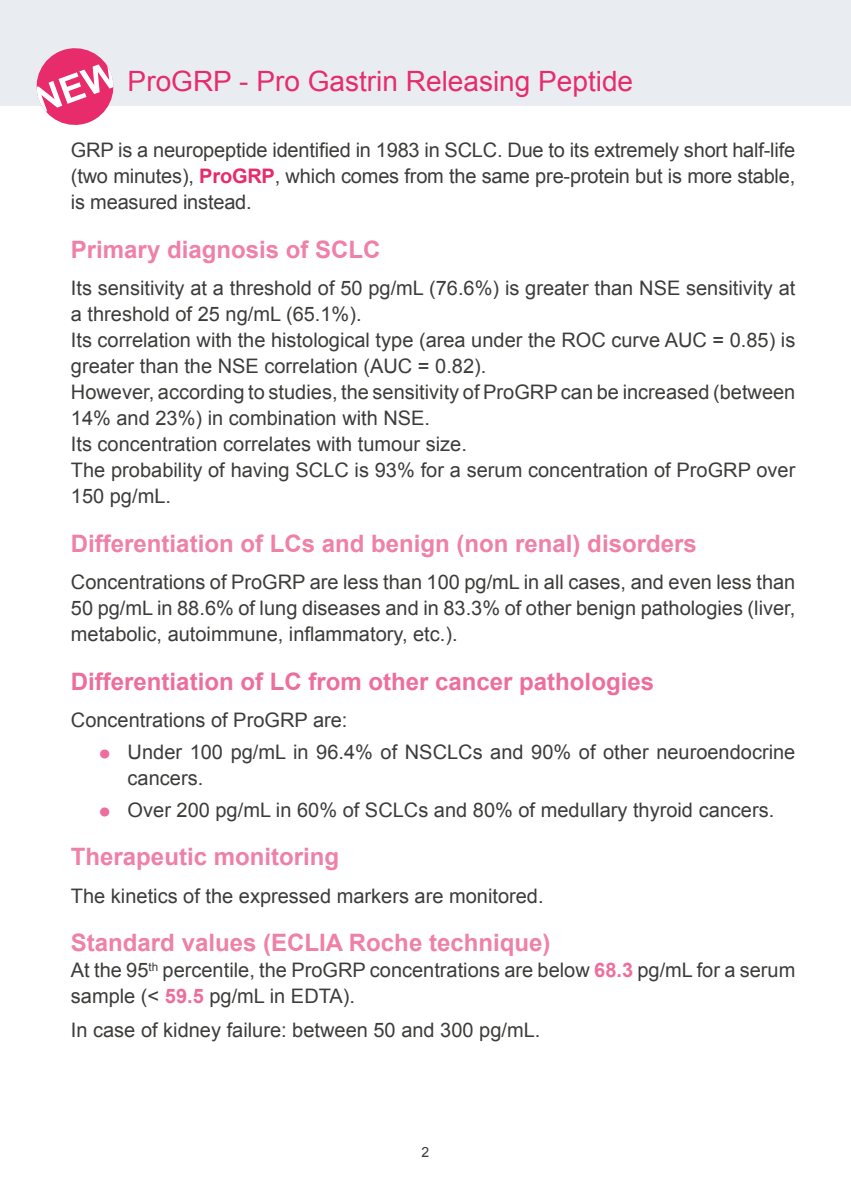
<style>
.page{position:relative;width:851px;height:1191px;background:#fff}
.page>*{position:absolute;margin:0;border:0;box-sizing:border-box;transform-origin:0 0}
.t1{font:28px "Arial";color:#e72c6c}
.t2{font:700 24px "Arial";color:#ef80a7}
.t3{font:700 24px "Arial";color:#ed6e9c}
.t4{font:20px/26px "Arial";color:#3c3c3b}
.t5{font:14px "Arial";color:#3c3c3b}
.s1{font-weight:700;color:#e72b6b}
.s2{font-weight:700;font-size:32px;color:#ed6e9c}
.s3{font-weight:700;color:#ed6e9c}
</style>
<div class="page">
<div style="left:0;top:0;width:850px;height:105px;background:#e9edf1"></div>
<svg style="left:32px;top:48px;width:86px;height:77px"></svg>
<h1 class="t1" style="left:128px;top:63px;width:507px">ProGRP - Pro Gastrin Releasing Peptide</h1>
<p class="t4" style="left:71px;top:137px;width:725px;text-align:justify">GRP is a neuropeptide identified in 1983 in SCLC. Due to its extremely short half-life (two minutes), <span class="s1">ProGRP</span>, which comes from the same pre-protein but is more stable, is measured instead.</p>
<p class="t2" style="left:71px;top:233px;width:311px">Primary diagnosis of SCLC</p>
<p class="t4" style="left:71px;top:275px;width:726px">Its sensitivity at a threshold of 50 pg/mL (76.6%) is greater than NSE sensitivity at a threshold of 25 ng/mL (65.1%).<br>Its correlation with the histological type (area under the ROC curve AUC = 0.85) is greater than the NSE correlation (AUC = 0.82).<br>However, according to studies, the sensitivity of ProGRP can be increased (between 14% and 23%) in combination with NSE.<br>Its concentration correlates with tumour size.<br>The probability of having SCLC is 93% for a serum concentration of ProGRP over 150 pg/mL.</p>
<p class="t2" style="left:71px;top:527px;width:627px">Differentiation of LCs and benign (non renal) disorders</p>
<p class="t4" style="left:71px;top:569px;width:726px;text-align:justify">Concentrations of ProGRP are less than 100 pg/mL in all cases, and even less than 50 pg/mL in 88.6% of lung diseases and in 83.3% of other benign pathologies (liver, metabolic, autoimmune, inflammatory, etc.).</p>
<p class="t3" style="left:71px;top:665px;width:584px">Differentiation of LC from other cancer pathologies</p>
<p class="t4" style="left:71px;top:707px;width:278px">Concentrations of ProGRP are:</p>
<p class="t4" style="left:128px;top:739px;width:669px;text-indent:-28px"><span class="s2">•</span> Under 100 pg/mL in 96.4% of NSCLCs and 90% of other neuroendocrine cancers.</p>
<p class="t4" style="left:99px;top:797px;width:676px"><span class="s2">•</span> Over 200 pg/mL in 60% of SCLCs and 80% of medullary thyroid cancers.</p>
<p class="t2" style="left:71px;top:841px;width:270px">Therapeutic monitoring</p>
<p class="t4" style="left:71px;top:883px;width:474px">The kinetics of the expressed markers are monitored.</p>
<p class="t2" style="left:71px;top:927px;width:481px">Standard values (ECLIA Roche technique)</p>
<p class="t4" style="left:71px;top:957px;width:725px">At the 95<sup>th</sup> percentile, the ProGRP concentrations are below <span class="s3">68.3</span> pg/mL for a serum sample (&lt; <span class="s3">59.5</span> pg/mL in EDTA).</p>
<p class="t4" style="left:71px;top:1017px;width:471px">In case of kidney failure: between 50 and 300 pg/mL.</p>
<p class="t5" style="left:421px;top:1143px;width:9px">2</p>
</div>
